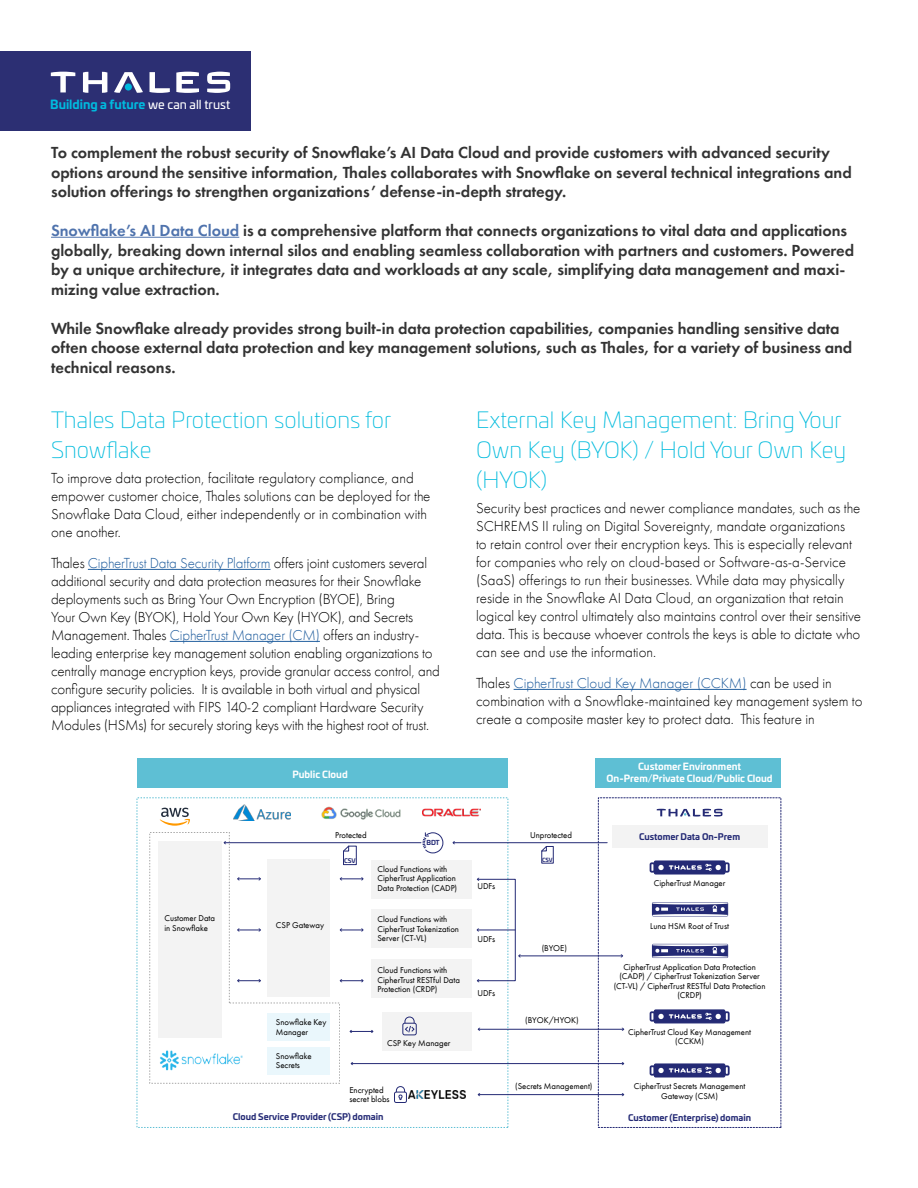
<style>
.page{position:relative;width:918px;height:1188px;background:#fff}
.page>*{position:absolute;margin:0;border:0;box-sizing:border-box;transform-origin:0 0}
.t1{font:200 22.5px/30px "Univia Pro";color:#0bd}
.t2{font:600 16.5px/19.5px "Futura PT";color:#333}
.t3{font:300 15px/18px "Futura PT";letter-spacing:-.005em;color:#000}
.t4{font:700 12.15px "Univia Pro";color:#00bbdf}
.t5{font:700 9.45px/12px "Univia Pro";color:#fff;text-align:center}
.t6{font:8.7px/9.4px "Futura PT";color:#000}
.t7{font:700 8.7px "Univia Pro";color:#242a75}
.t8{font:700 6.6px "Univia Pro";color:#242a75}
.t9{font:700 6.15px "Univia Pro";color:#242a75}
.t10{font:700 5.55px "Univia Pro";color:#242a75}
.s1{font-weight:400;color:#fff}
.s2{color:#4f73ad}
.s3{color:#215e9e}
</style>
<div class="page">
<div style="left:0;top:51px;width:251px;height:80px;background:#2c2f73"></div>
<svg style="left:207px;top:72px;width:23px;height:21px"></svg>
<svg style="left:176px;top:72px;width:23px;height:21px"></svg>
<svg style="left:150px;top:72px;width:20px;height:21px"></svg>
<svg style="left:114px;top:72px;width:29px;height:21px"></svg>
<div style="left:125px;top:83px;width:7px;height:8px;background:#00bbdf;border-radius:50%"></div>
<svg style="left:83px;top:72px;width:24px;height:21px"></svg>
<svg style="left:51px;top:72px;width:24px;height:20px"></svg>
<div style="left:137px;top:758px;width:371px;height:29px;background:#5ebfd4"></div>
<div style="left:596px;top:758px;width:185px;height:29px;background:#5ebfd4"></div>
<div style="left:612px;top:826px;width:156px;height:22px;background:#f3f3f3"></div>
<div style="left:371px;top:860px;width:100px;height:38px;background:#f3f3f3"></div>
<div style="left:371px;top:910px;width:100px;height:38px;background:#f3f3f3"></div>
<div style="left:371px;top:959px;width:100px;height:39px;background:#f3f3f3"></div>
<div style="left:382px;top:1012px;width:89px;height:39px;background:#f3f3f3"></div>
<img style="left:234px;top:804px;width:57px;height:17px">
<img style="left:311px;top:787px;width:100px;height:57px">
<img style="left:422px;top:808px;width:58px;height:9px">
<svg style="left:160px;top:808px;width:30px;height:18px"></svg>
<svg style="left:657px;top:809px;width:65px;height:8px"></svg>
<svg style="left:649px;top:861px;width:81px;height:13px"></svg>
<svg style="left:649px;top:1064px;width:81px;height:13px"></svg>
<svg style="left:649px;top:1010px;width:81px;height:13px"></svg>
<svg style="left:652px;top:902px;width:76px;height:14px"></svg>
<svg style="left:652px;top:944px;width:76px;height:14px"></svg>
<svg style="left:149px;top:832px;width:191px;height:252px"></svg>
<svg style="left:402px;top:1016px;width:15px;height:20px"></svg>
<svg style="left:343px;top:845px;width:14px;height:20px"></svg>
<svg style="left:541px;top:846px;width:13px;height:18px"></svg>
<svg style="left:422px;top:832px;width:22px;height:22px"></svg>
<svg style="left:340px;top:877px;width:24px;height:3px"></svg>
<svg style="left:340px;top:928px;width:24px;height:3px"></svg>
<hr style="left:478px;top:930px;width:37px;height:1px;background:#242a75">
<svg style="left:340px;top:979px;width:24px;height:3px"></svg>
<svg style="left:237px;top:877px;width:24px;height:3px"></svg>
<svg style="left:237px;top:928px;width:24px;height:3px"></svg>
<svg style="left:237px;top:979px;width:24px;height:3px"></svg>
<div style="left:477px;top:879px;width:39px;height:102px;border:1px solid #242a75"></div>
<svg style="left:349px;top:1030px;width:25px;height:3px"></svg>
<hr style="left:519px;top:956px;width:103px;height:1px;background:#242a75">
<hr style="left:479px;top:1029px;width:144px;height:1px;background:#242a75">
<hr style="left:352px;top:1063px;width:271px;height:1px;background:#242a75">
<hr style="left:479px;top:1094px;width:144px;height:1px;background:#242a75">
<hr style="left:453px;top:842px;width:154px;height:1px;background:#242a75">
<hr style="left:225px;top:842px;width:196px;height:1px;background:#242a75">
<img style="left:409px;top:1090px;width:57px;height:8px">
<svg style="left:394px;top:1086px;width:13px;height:17px"></svg>
<hr style="left:51px;top:237px;width:188px;height:1px;background:#4f73ad">
<hr style="left:88px;top:569px;width:183px;height:1px;background:#215e9e">
<hr style="left:170px;top:641px;width:150px;height:1px;background:#215e9e">
<hr style="left:514px;top:689px;width:233px;height:1px;background:#215e9e">
<p class="t4" style="left:50px;top:95px;width:181px">Building a future <span class="s1">we can all trust</span></p>
<p class="t2" style="left:51px;top:143px;width:802px">To complement the robust security of Snowflake’s AI Data Cloud and provide customers with advanced security options around the sensitive information, Thales collaborates with Snowflake on several technical integrations and solution offerings to strengthen organizations’ defense-in-depth strategy.</p>
<p class="t2" style="left:51px;top:221px;width:805px"><span class="s2">Snowflake’s AI Data Cloud</span> is a comprehensive platform that connects organizations to vital data and applications globally, breaking down internal silos and enabling seamless collaboration with partners and customers. Powered by a unique architecture, it integrates data and workloads at any scale, simplifying data management and maxi&shy;mizing value extraction.</p>
<p class="t2" style="left:51px;top:318px;width:803px">While Snowflake already provides strong built-in data protection capabilities, companies handling sensitive data often choose external data protection and key management solutions, such as Thales, for a variety of business and technical reasons.</p>
<h1 class="t1" style="left:51px;top:404px;width:342px">Thales Data Protection solutions for<br>Snowflake</h1>
<p class="t3" style="left:51px;top:469px;width:381px">To improve data protection, facilitate regulatory compliance, and empower customer choice, Thales solutions can be deployed for the Snowflake Data Cloud, either independently or in combination with one another.</p>
<p class="t3" style="left:51px;top:554px;width:390px">Thales <span class="s3">CipherTrust Data Security Platform</span> offers joint customers several additional security and data protection measures for their Snowflake deployments such as Bring Your Own Encryption (BYOE), Bring<br>Your Own Key (BYOK), Hold Your Own Key (HYOK), and Secrets Management. Thales <span class="s3">CipherTrust Manager (CM)</span> offers an industry&shy;leading enterprise key management solution enabling organizations to centrally manage encryption keys, provide granular access control, and configure security policies. It is available in both virtual and physical appliances integrated with FIPS 140-2 compliant Hardware Security Modules (HSMs) for securely storing keys with the highest root of trust.</p>
<h1 class="t1" style="left:476px;top:404px;width:372px">External Key Management: Bring Your<br>Own Key (BYOK) / Hold Your Own Key (HYOK)</h1>
<p class="t3" style="left:476px;top:499px;width:387px">Security best practices and newer compliance mandates, such as the SCHREMS II ruling on Digital Sovereignty, mandate organizations<br>to retain control over their encryption keys. This is especially relevant for companies who rely on cloud-based or Software-as-a-Service (SaaS) offerings to run their businesses. While data may physically reside in the Snowflake AI Data Cloud, an organization that retain logical key control ultimately also maintains control over their sensitive data. This is because whoever controls the keys is able to dictate who can see and use the information.</p>
<p class="t3" style="left:476px;top:674px;width:388px">Thales <span class="s3">CipherTrust Cloud Key Manager (CCKM)</span> can be used in combination with a Snowflake-maintained key management system to create a composite master key to protect data. This feature in</p>
<p class="t5" style="left:292px;top:768px;width:57px">Public Cloud</p>
<p class="t5" style="left:607px;top:760px;width:168px">Customer Environment<br>On-Prem/Private Cloud/Public Cloud</p>
<p class="t6" style="left:164px;top:914px;width:52px">Customer Data in Snowflake</p>
<p class="t6" style="left:276px;top:920px;width:50px">CSP Gateway</p>
<p class="t6" style="left:276px;top:1017px;width:52px">Snowflake Key<br>Manager</p>
<p class="t6" style="left:276px;top:1051px;width:37px">Snowflake<br>Secrets</p>
<p class="t6" style="left:335px;top:831px;width:33px">Protected</p>
<p class="t8" style="left:426px;top:838px;width:15px">BDT</p>
<p class="t6" style="left:530px;top:830px;width:43px">Unprotected</p>
<p class="t9" style="left:344px;top:856px;width:13px">CSV</p>
<p class="t10" style="left:542px;top:855px;width:12px">CSV</p>
<p class="t6" style="left:377px;top:864px;width:81px">Cloud Functions with<br>CipherTrust Application<br>Data Protection (CADP)</p>
<p class="t6" style="left:377px;top:915px;width:83px">Cloud Functions with<br>CipherTrust Tokenization<br>Server (CT-VL)</p>
<p class="t6" style="left:377px;top:965px;width:84px">Cloud Functions with<br>CipherTrust RESTful Data<br>Protection (CRDP)</p>
<p class="t6" style="left:387px;top:1038px;width:65px">CSP Key Manager</p>
<p class="t6" style="left:349px;top:1085px;width:42px">Encrypted secret blobs</p>
<p class="t6" style="left:477px;top:881px;width:19px">UDFs</p>
<p class="t6" style="left:477px;top:935px;width:19px">UDFs</p>
<p class="t6" style="left:477px;top:988px;width:19px">UDFs</p>
<p class="t6" style="left:542px;top:943px;width:27px">(BYOE)</p>
<p class="t6" style="left:525px;top:1016px;width:55px">(BYOK/HYOK)</p>
<p class="t6" style="left:515px;top:1082px;width:79px">(Secrets Management)</p>
<p class="t7" style="left:639px;top:830px;width:103px">Customer Data On-Prem</p>
<p class="t6" style="left:654px;top:878px;width:73px">CipherTrust Manager</p>
<p class="t6" style="left:650px;top:922px;width:80px">Luna HSM Root of Trust</p>
<p class="t6" style="left:614px;top:962px;width:153px;text-align:center">CipherTrust Application Data Protection (CADP) / CipherTrust Tokenization Server (CT-VL) / CipherTrust RESTful Data Protection (CRDP)</p>
<p class="t6" style="left:628px;top:1027px;width:125px;text-align:center">CipherTrust Cloud Key Management (CCKM)</p>
<p class="t6" style="left:634px;top:1082px;width:113px;text-align:center">CipherTrust Secrets Management<br>Gateway (CSM)</p>
<p class="t7" style="left:233px;top:1110px;width:152px">Cloud Service Provider (CSP) domain</p>
<p class="t7" style="left:628px;top:1110px;width:125px">Customer (Enterprise) domain</p>
</div>
